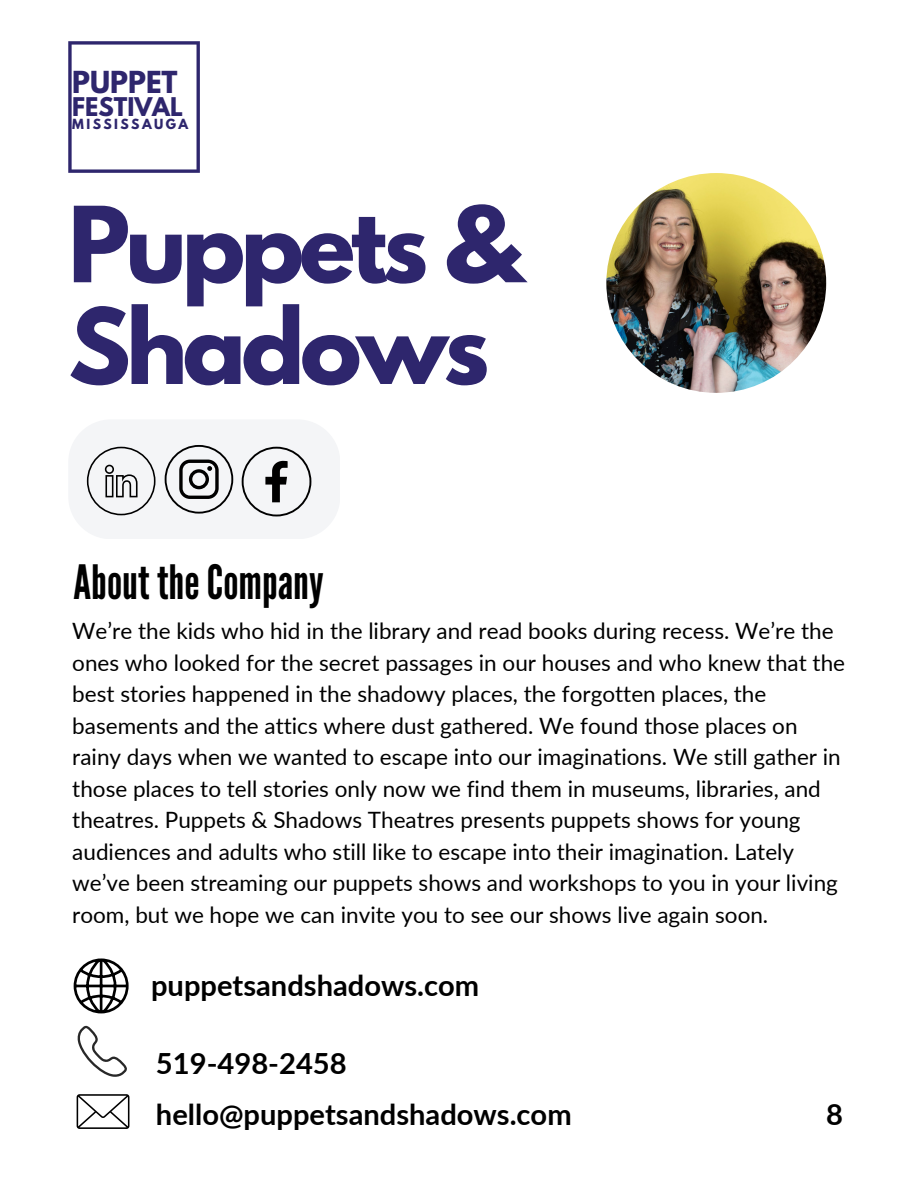
<style>
.page{position:relative;width:918px;height:1188px;background:#fff}
.page>*{position:absolute;margin:0;border:0;box-sizing:border-box;transform-origin:0 0}
.t1{font:700 92.85px/101.7px "League Spartan";letter-spacing:-.05em;color:#2e266d}
.t2{font:47.25px "League Gothic";color:#000}
.t3{font:700 29.1px "Lato";color:#000}
.t4{font:700 26.85px "League Spartan";color:#2e266d}
.t5{font:700 22.8px "League Spartan";color:#2e266d}
.t6{font:22.5px/31.5px "Lato";color:#000}
.t7{font:700 12.45px "League Spartan";letter-spacing:.195em;color:#2e266d}
</style>
<div class="page">
<svg style="left:68px;top:42px;width:132px;height:131px"></svg>
<img style="left:606px;top:173px;width:220px;height:220px;border-radius:50%">
<svg style="left:74px;top:958px;width:55px;height:56px"></svg>
<svg style="left:77px;top:1025px;width:50px;height:52px"></svg>
<svg style="left:77px;top:1094px;width:52px;height:35px"></svg>
<div style="left:68px;top:419px;width:272px;height:120px;background:#f4f5f7;border-radius:43px"></div>
<svg style="left:87px;top:447px;width:69px;height:68px"></svg>
<svg style="left:165px;top:445px;width:68px;height:69px"></svg>
<svg style="left:242px;top:447px;width:69px;height:69px"></svg>
<p class="t4" style="left:72px;top:69px;width:107px">PUPPET</p>
<p class="t5" style="left:72px;top:96px;width:112px">FESTIVAL</p>
<p class="t7" style="left:72px;top:118px;width:118px">MISSISSAUGA</p>
<h1 class="t1" style="left:68px;top:206px;width:455px">Puppets &amp;<br>Shadows</h1>
<h2 class="t2" style="left:74px;top:554px;width:252px">About theCompany</h2>
<p class="t6" style="left:72px;top:615px;width:774px">We’re the kids who hid in the library and read books during recess. We’re the ones who looked for the secret passages in our houses and who knew that the best stories happened in the shadowy places, the forgotten places, the basements and the attics where dust gathered. We found those places on rainy days when we wanted to escape into our imaginations. We still gather in those places to tell stories only now we find them in museums, libraries, and theatres. Puppets &amp; Shadows Theatres presents puppets shows for young audiences and adults who still like to escape into their imagination. Lately we’ve been streaming our puppets shows and workshops to you in your living room, but we hope we can invite you to see our shows live again soon.</p>
<p class="t3" style="left:151px;top:968px;width:330px">puppetsandshadows.com</p>
<p class="t3" style="left:156px;top:1045px;width:192px">519-498-2458</p>
<p class="t3" style="left:156px;top:1096px;width:417px">hello@puppetsandshadows.com</p>
<p class="t3" style="left:826px;top:1096px;width:18px">8</p>
</div>
